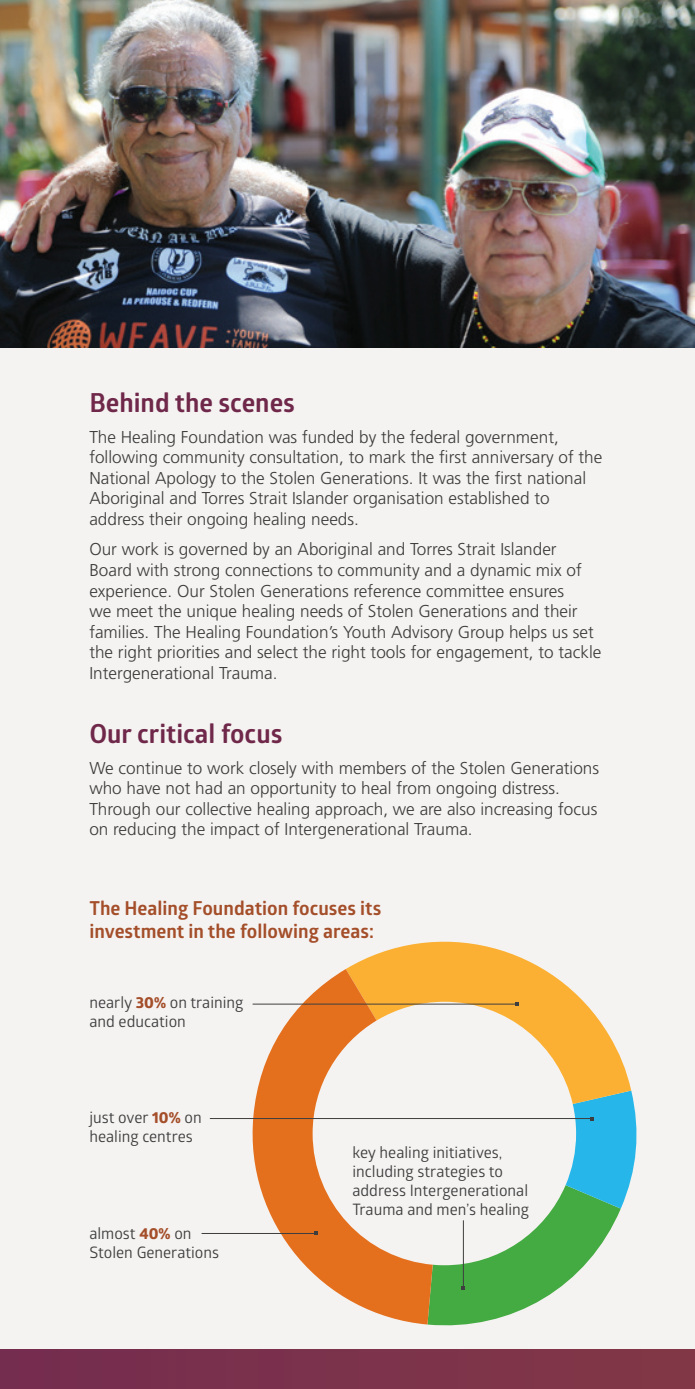
<style>
.page{position:relative;width:695px;height:1389px;background:#fff}
.page>*{position:absolute;margin:0;border:0;box-sizing:border-box;transform-origin:0 0}
.t1{font:700 26.25px "Glober";color:#742b4f}
.t2{font:700 19.25px/23.1px "Glober";color:#a44e2a}
.t3{font:300 17.15px/20.7px "Frutiger LT Std";color:#3e3e3f}
.t4{font:15.75px/18.9px "Glober";color:#3e3e3f}
.s1{font-family:"Globerx";font-weight:700;color:#a44e2a}
</style>
<div class="page">
<div style="left:0;top:328px;width:694px;height:1061px;background:#f5f3f1"></div>
<img style="left:0;top:0;width:694px;height:348px">
<svg style="left:346px;top:941px;width:285px;height:150px"></svg>
<svg style="left:252px;top:969px;width:180px;height:356px"></svg>
<hr style="left:252px;top:1004px;width:264px;height:1px;background:#3e3e3f">
<svg style="left:514px;top:1002px;width:4px;height:4px"></svg>
<hr style="left:210px;top:1118px;width:382px;height:1px;background:#3e3e3f">
<svg style="left:427px;top:1091px;width:210px;height:235px"></svg>
<hr style="left:201px;top:1233px;width:114px;height:1px;background:#3e3e3f">
<div style="left:0;top:1349px;width:694px;height:40px;background:#7b334b"></div>
<h1 class="t1" style="left:89px;top:384px;width:207px">Behind the scenes</h1>
<p class="t3" style="left:89px;top:427px;width:514px">The Healing Foundation was funded by the federal government, following community consultation, to mark the first anniversary of the National Apology to the Stolen Generations. It was the first national Aboriginal and Torres Strait Islander organisation established to address their ongoing healing needs.</p>
<p class="t3" style="left:89px;top:539px;width:513px">Our work is governed by an Aboriginal and Torres Strait Islander Board with strong connections to community and a dynamic mix of experience. Our Stolen Generations reference committee ensures<br>we meet the unique healing needs of Stolen Generations and their families. The Healing Foundation’s Youth Advisory Group helps us set the right priorities and select the right tools for engagement, to tackle Intergenerational Trauma.</p>
<h1 class="t1" style="left:89px;top:716px;width:194px">Our critical focus</h1>
<p class="t3" style="left:89px;top:758px;width:511px">We continue to work closely with members of the Stolen Generations who have not had an opportunity to heal from ongoing distress.<br>Through our collective healing approach, we are also increasing focus on reducing the impact of Intergenerational Trauma.</p>
<p class="t2" style="left:89px;top:896px;width:293px">The Healing Foundation focuses its investment in the following areas:</p>
<p class="t4" style="left:89px;top:992px;width:156px">nearly <span class="s1">30%</span> on training and education</p>
<p class="t4" style="left:89px;top:1108px;width:114px">just over <span class="s1">10%</span> on healing centres</p>
<p class="t4" style="left:89px;top:1223px;width:131px">almost <span class="s1">40%</span> on<br>Stolen Generations</p>
<p class="t4" style="left:352px;top:1142px;width:178px">key healing initiatives, including strategies to address Intergenerational<br>Trauma and men’s healing</p>
</div>
